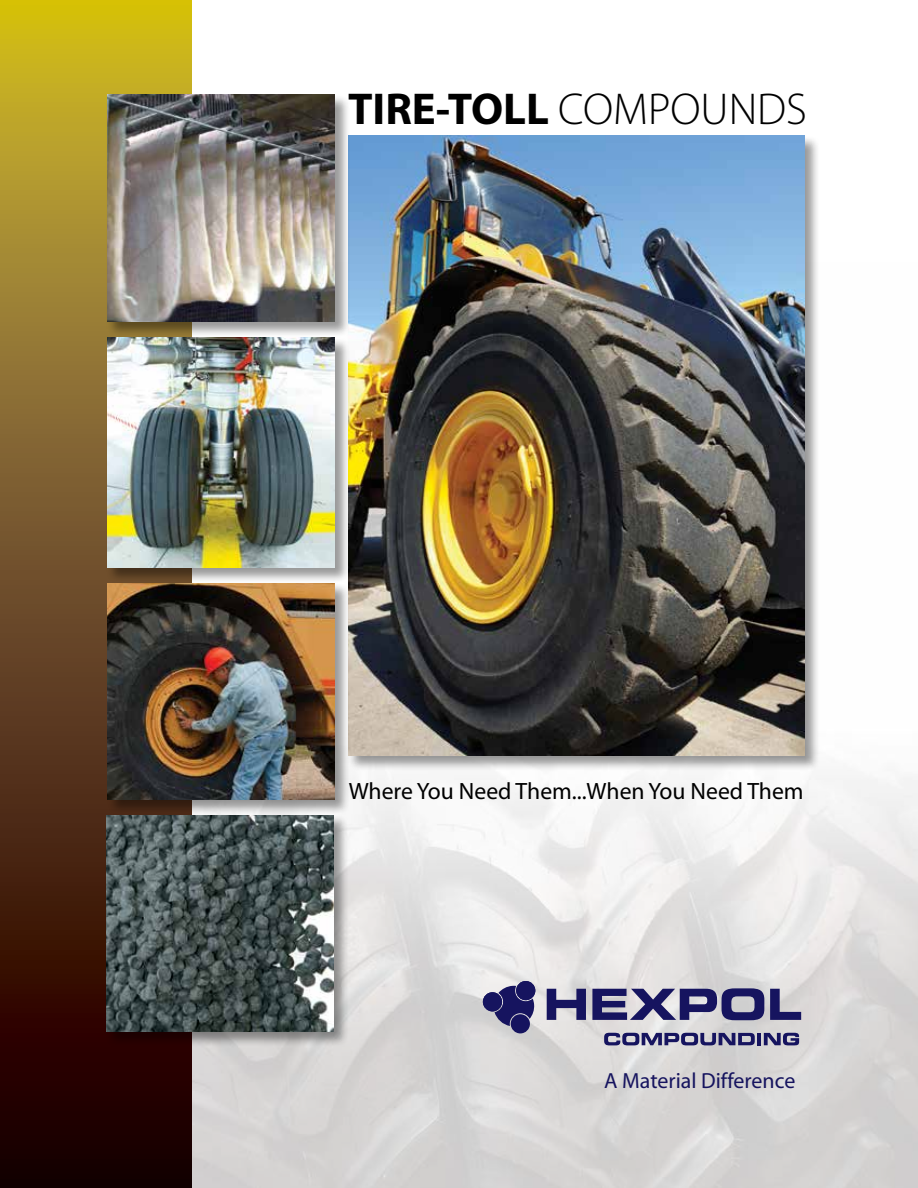
<style>
.page{position:relative;width:918px;height:1188px;background:#fff}
.page>*{position:absolute;margin:0;border:0;box-sizing:border-box;transform-origin:0 0}
.t1{font:700 44.85px "Myriad Pro";color:#000}
.t2{font:23.7px "Myriad Pro";color:#000}
.t3{font:21.9px "Myriad MM 400 600";color:#16145f}
.s1{font-weight:300}
</style>
<div class="page">
<img style="left:191px;top:775px;width:727px;height:413px">
<svg style="left:0;top:0;width:191px;height:1188px;background:#6e501b"></svg>
<svg style="left:604px;top:1033px;width:151px;height:12px;background:#656390"></svg>
<hr style="left:757px;top:1033px;width:4px;height:12px;background:#16145f">
<svg style="left:764px;top:1033px;width:35px;height:12px"></svg>
<svg style="left:547px;top:989px;width:39px;height:31px"></svg>
<svg style="left:592px;top:988px;width:172px;height:32px;background:#686692"></svg>
<svg style="left:770px;top:989px;width:31px;height:31px"></svg>
<div style="left:483px;top:992px;width:19px;height:19px;background:#16145f;border-radius:50%"></div>
<div style="left:511px;top:1014px;width:19px;height:19px;background:#16145f;border-radius:50%"></div>
<svg style="left:495px;top:986px;width:39px;height:40px"></svg>
<div style="left:516px;top:981px;width:19px;height:19px;background:#16145f;border-radius:50%"></div>
<div style="left:347px;top:135px;width:473px;height:636px;background:#000;opacity:.4"></div>
<img style="left:351px;top:136px;width:453px;height:619px">
<div style="left:107px;top:337px;width:244px;height:246px;background:#000;opacity:.4"></div>
<img style="left:107px;top:338px;width:228px;height:229px">
<div style="left:107px;top:582px;width:244px;height:233px;background:#000;opacity:.4"></div>
<img style="left:108px;top:583px;width:227px;height:216px">
<div style="left:106px;top:815px;width:243px;height:232px;background:#000;opacity:.4"></div>
<img style="left:106px;top:815px;width:227px;height:217px">
<div style="left:107px;top:94px;width:244px;height:244px;background:#000;opacity:.4"></div>
<img style="left:107px;top:94px;width:228px;height:228px">
<h1 class="t1" style="left:348px;top:80px;width:461px">TIRE-TOLL <span class="s1">COMPOUNDS</span></h1>
<p class="t2" style="left:349px;top:777px;width:456px">Where You Need Them...When You Need Them</p>
<p class="t3" style="left:604px;top:1070px;width:193px">A Material Difference</p>
</div>
